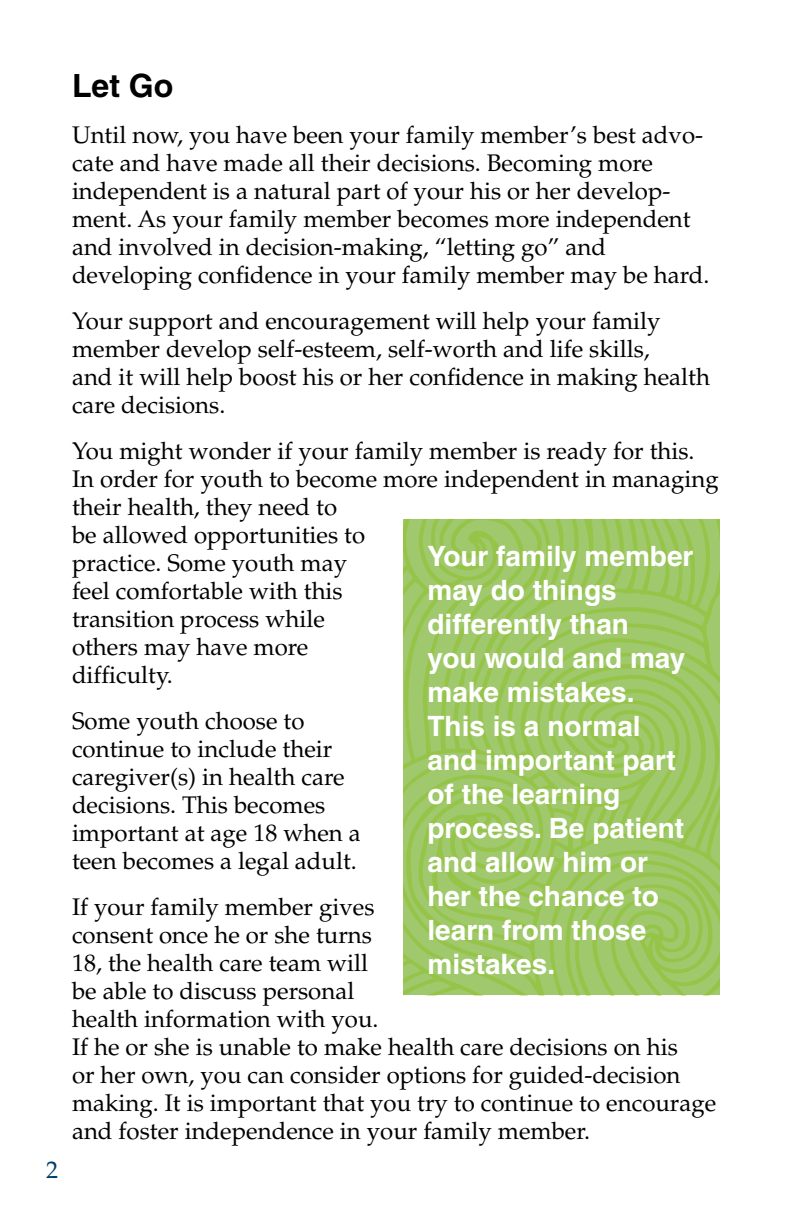
<style>
.page{position:relative;width:792px;height:1224px;background:#fff}
.page>*{position:absolute;margin:0;border:0;box-sizing:border-box;transform-origin:0 0}
.t1{font:700 32px "Helvetica";color:#000}
.t2{font:700 28px/34px "Helvetica";color:#fff}
.t3{font:24px/28px "Palatino";color:#000}
.t4{font:24px "Palatino";color:#003e6a}
</style>
<div class="page">
<svg style="left:404px;top:520px;width:316px;height:475px;background:#9bc760"></svg>
<p class="t4" style="left:46px;top:1156px;width:13px">2</p>
<h1 class="t1" style="left:72px;top:66px;width:103px">Let Go</h1>
<p class="t3" style="left:72px;top:121px;width:639px">Until now, you have been your family member’s best advo&shy;cate and have made all their decisions. Becoming more independent is a natural part of your his or her develop&shy;ment. As your family member becomes more independent and involved in decision-making, “letting go” and developing confidence in your family member may be hard.</p>
<p class="t3" style="left:72px;top:307px;width:639px">Your support and encouragement will help your family member develop self-esteem, self-worth and life skills,<br>and it will help boost his or her confidence in making health care decisions.</p>
<p class="t3" style="left:72px;top:437px;width:648px">You might wonder if your family member is ready for this.<br>In order for youth to become more independent in managing their health, they need to<br>be allowed opportunities to<br>practice. Some youth may<br>feel comfortable with this<br>transition process while<br>others may have more<br>difficulty.</p>
<p class="t3" style="left:72px;top:707px;width:290px">Some youth choose to continue to include their caregiver(s) in health care decisions. This becomes important at age 18 when a teen becomes a legal adult.</p>
<p class="t3" style="left:72px;top:893px;width:646px">If your family member gives<br>consent once he or she turns<br>18, the health care team will<br>be able to discuss personal<br>health information with you.<br>If he or she is unable to make health care decisions on his<br>or her own, you can consider options for guided-decision making. It is important that you try to continue to encourage and foster independence in your family member.</p>
<p class="t2" style="left:428px;top:539px;width:267px">Your family member may do things differently than<br>you would and may make mistakes.<br>This is a normal and important part of the learning process. Be patient and allow him or her the chance to learn from those mistakes.</p>
</div>
